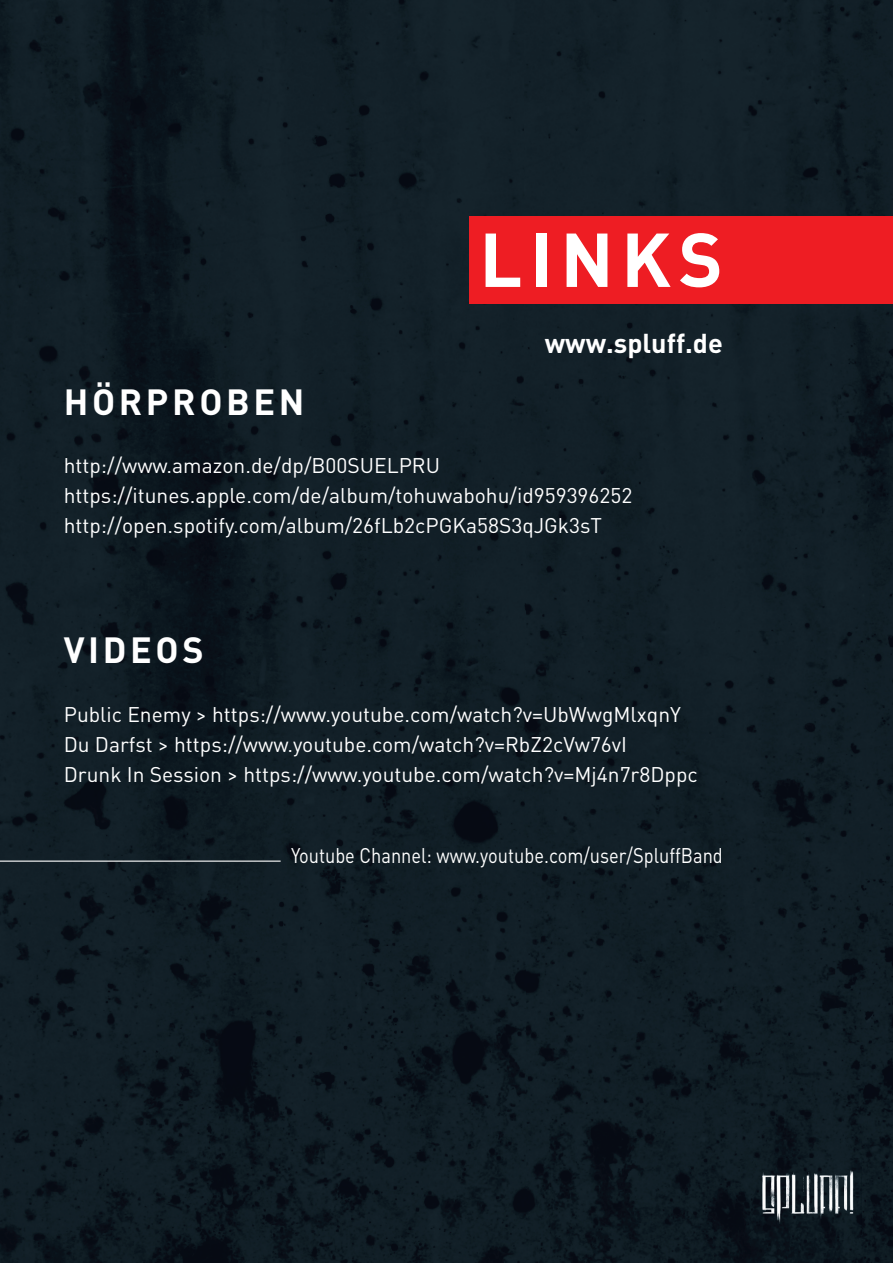
<style>
.page{position:relative;width:893px;height:1263px;background:#fff}
.page>*{position:absolute;margin:0;border:0;box-sizing:border-box;transform-origin:0 0}
.t1{font:700 75px "Trilux DIN";letter-spacing:.1em;color:#fff}
.t2{font:700 36px "Trilux DIN";letter-spacing:.1em;color:#fff}
.t3{font:700 27px "Trilux DIN";color:#fff}
.t4{font:21px/30px "Trilux DIN";color:#fff}
.t5{font:21px "Trilux DIN";color:#fff;scale:.87 1}
</style>
<div class="page">
<img style="left:0;top:0;width:893px;height:1263px">
<div style="left:470px;top:216px;width:423px;height:88px;background:#ee1d23"></div>
<hr style="left:0;top:860px;width:281px;height:2px;background:#fff">
<img style="left:754px;top:1159px;width:107px;height:76px">
<h1 class="t1" style="left:479px;top:210px;width:245px">LINKS</h1>
<h2 class="t2" style="left:64px;top:378px;width:242px">HÖRPROBEN</h2>
<p class="t3" style="left:545px;top:326px;width:180px">www.spluff.de</p>
<p class="t4" style="left:64px;top:451px;width:570px">http://www.amazon.de/dp/B00SUELPRU https://itunes.apple.com/de/album/tohuwabohu/id959396252 http://open.spotify.com/album/26fLb2cPGKa58S3qJGk3sT</p>
<h2 class="t2" style="left:64px;top:626px;width:141px">VIDEOS</h2>
<p class="t4" style="left:64px;top:699px;width:635px">Public Enemy &gt; https://www.youtube.com/watch?v=UbWwgMlxqnY<br>Du Darfst &gt; https://www.youtube.com/watch?v=RbZ2cVw76vI<br>Drunk In Session &gt; https://www.youtube.com/watch?v=Mj4n7r8Dppc</p>
<p class="t5" style="left:291px;top:842px;width:498px">Youtube Channel: www.youtube.com/user/SpluffBand</p>
</div>
